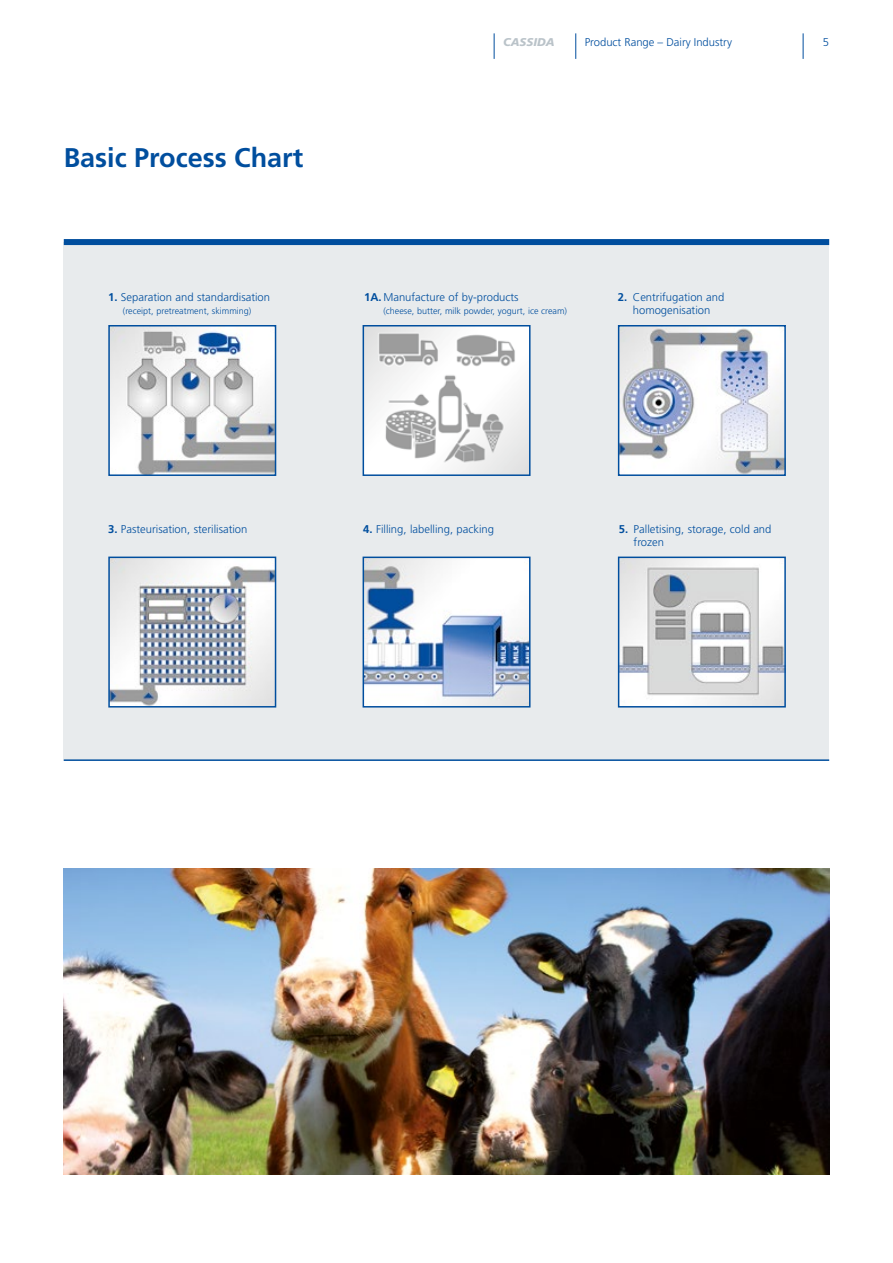
<style>
.page{position:relative;width:893px;height:1263px;background:#fff}
.page>*{position:absolute;margin:0;border:0;box-sizing:border-box;transform-origin:0 0}
.t1{font:700 27px "Frutiger LT Std";color:#004e9e}
.t2{font:300 11.25px/13.5px "Frutiger LT Std";color:#004e9e;text-align:center}
.t3{font:italic 900 11.25px "Frutiger";color:#bac3c9}
.t4{font:300 9px "Frutiger LT Std";color:#004e9e}
.s1{font-weight:700}
</style>
<div class="page">
<svg style="left:575px;top:33px;width:1px;height:26px"></svg>
<svg style="left:803px;top:33px;width:1px;height:26px"></svg>
<svg style="left:494px;top:33px;width:1px;height:26px"></svg>
<div style="left:64px;top:242px;width:765px;height:519px;background:#e8ebed"></div>
<div style="left:64px;top:239px;width:765px;height:6px;background:#004e9e"></div>
<hr style="left:64px;top:759px;width:765px;height:2px;background:#004e9e">
<img style="left:64px;top:869px;width:765px;height:306px">
<img style="left:111px;top:328px;width:162px;height:145px">
<div style="left:108px;top:325px;width:168px;height:151px;border:2px solid #004e9e"></div>
<img style="left:111px;top:560px;width:162px;height:144px">
<div style="left:108px;top:557px;width:168px;height:150px;border:2px solid #004e9e"></div>
<img style="left:366px;top:328px;width:161px;height:145px">
<div style="left:363px;top:325px;width:167px;height:151px;border:2px solid #004e9e"></div>
<img style="left:366px;top:560px;width:161px;height:144px">
<div style="left:363px;top:557px;width:167px;height:150px;border:2px solid #004e9e"></div>
<img style="left:621px;top:328px;width:162px;height:145px">
<div style="left:618px;top:325px;width:168px;height:151px;border:2px solid #004e9e"></div>
<img style="left:621px;top:560px;width:162px;height:144px">
<div style="left:618px;top:557px;width:168px;height:150px;border:2px solid #004e9e"></div>
<h1 class="t1" style="left:64px;top:146px;width:241px">Basic Process Chart</h1>
<p class="t2" style="left:108px;top:291px;width:164px"><span class="s1">1.</span> Separation and standardisation</p>
<p class="t4" style="left:123px;top:308px;width:130px">(receipt, pretreatment, skimming)</p>
<p class="t3" style="left:503px;top:35px;width:53px">CASSIDA</p>
<p class="t2" style="left:585px;top:36px;width:149px">Product Range – Dairy Industry</p>
<p class="t2" style="left:823px;top:36px;width:8px">5</p>
<p class="t2" style="left:364px;top:291px;width:156px"><span class="s1">1A.</span> Manufacture of by-products</p>
<p class="t4" style="left:383px;top:308px;width:185px">(cheese, butter, milk powder, yogurt, ice cream)</p>
<p class="t2" style="left:618px;top:291px;width:108px"><span class="s1">2.</span> Centrifugation and homogenisation</p>
<p class="t2" style="left:108px;top:524px;width:141px"><span class="s1">3.</span> Pasteurisation, sterilisation</p>
<p class="t2" style="left:363px;top:524px;width:132px"><span class="s1">4.</span> Filling, labelling, packing</p>
<p class="t2" style="left:634px;top:523px;width:139px;text-align:left;text-indent:-15px"><span class="s1">5.</span> Palletising, storage, cold and frozen</p>
</div>
